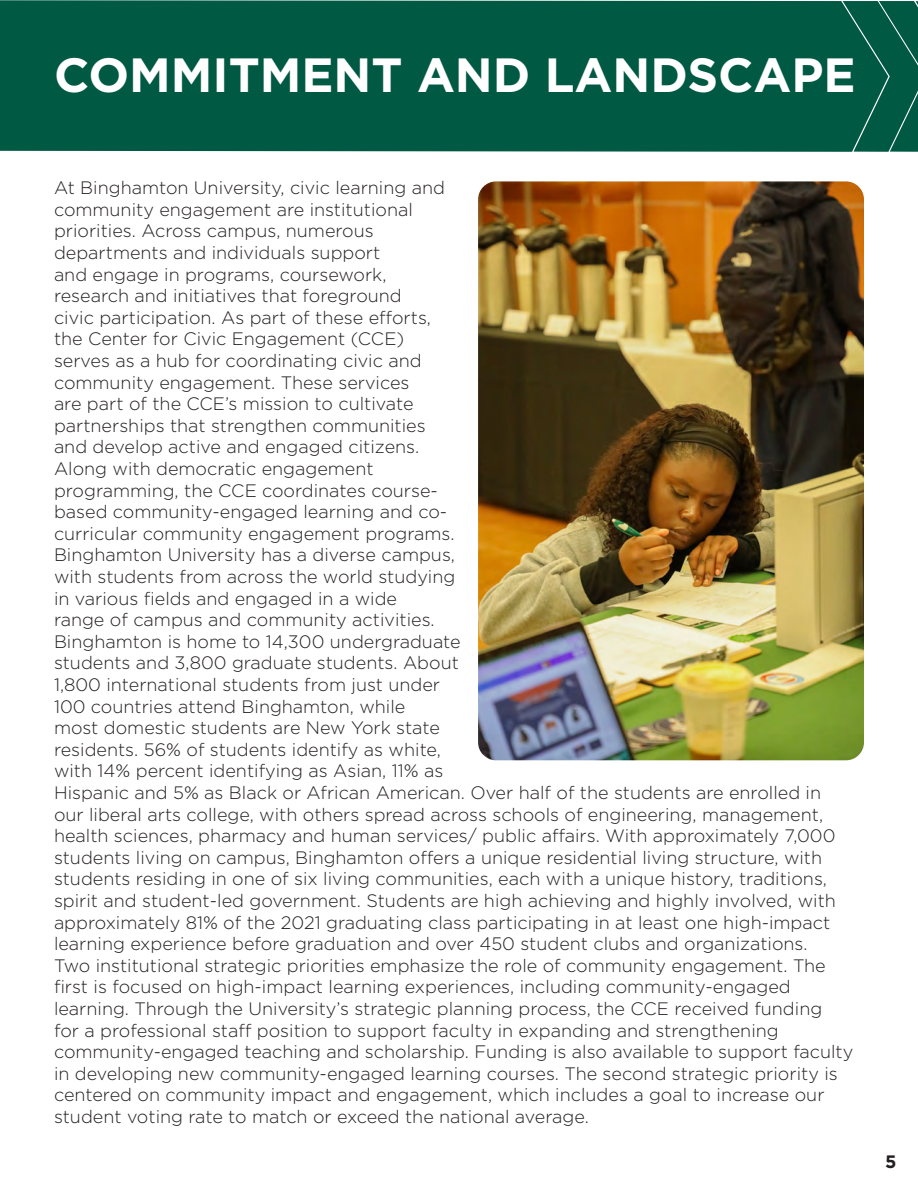
<style>
.page{position:relative;width:918px;height:1188px;background:#fff}
.page>*{position:absolute;margin:0;border:0;box-sizing:border-box;transform-origin:0 0}
.t1{font:700 48px "Gotham";color:#fff}
.t2{font:300 18px/21.6px "Gotham";color:#231f20}
.t3{font:700 18px "Gotham";color:#231f20}
</style>
<div class="page">
<div style="left:0;top:0;width:843px;height:152px;background:#005943"></div>
<div style="left:843px;top:1px;width:75px;height:151px;background:#005943"></div>
<img style="left:478px;top:181px;width:386px;height:579px">
<p class="t1" style="left:54px;top:44px;width:803px">COMMITMENT AND LANDSCAPE</p>
<p class="t2" style="left:54px;top:177px;width:801px">At Binghamton University, civic learning and<br>community engagement are institutional<br>priorities. Across campus, numerous<br>departments and individuals support<br>and engage in programs, coursework,<br>research and initiatives that foreground<br>civic participation. As part of these efforts,<br>the Center for Civic Engagement (CCE)<br>serves as a hub for coordinating civic and<br>community engagement. These services<br>are part of the CCE’s mission to cultivate<br>partnerships that strengthen communities<br>and develop active and engaged citizens.<br>Along with democratic engagement<br>programming, the CCE coordinates course-<br>based community-engaged learning and co-<br>curricular community engagement programs.<br>Binghamton University has a diverse campus,<br>with students from across the world studying<br>in various fields and engaged in a wide<br>range of campus and community activities.<br>Binghamton is home to 14,300 undergraduate<br>students and 3,800 graduate students. About<br>1,800 international students from just under<br>100 countries attend Binghamton, while<br>most domestic students are New York state<br>residents. 56% of students identify as white,<br>with 14% percent identifying as Asian, 11% as<br>Hispanic and 5% as Black or African American. Over half of the students are enrolled in our liberal arts college, with others spread across schools of engineering, management, health sciences, pharmacy and human services/ public affairs. With approximately 7,000 students living on campus, Binghamton offers a unique residential living structure, with students residing in one of six living communities, each with a unique history, traditions, spirit and student-led government. Students are high achieving and highly involved, with approximately 81% of the 2021 graduating class participating in at least one high-impact learning experience before graduation and over 450 student clubs and organizations.<br>Two institutional strategic priorities emphasize the role of community engagement. The first is focused on high-impact learning experiences, including community-engaged learning. Through the University’s strategic planning process, the CCE received funding<br>for a professional staff position to support faculty in expanding and strengthening community-engaged teaching and scholarship. Funding is also available to support faculty in developing new community-engaged learning courses. The second strategic priority is centered on community impact and engagement, which includes a goal to increase our student voting rate to match or exceed the national average.</p>
<p class="t3" style="left:885px;top:1150px;width:13px">5</p>
</div>
